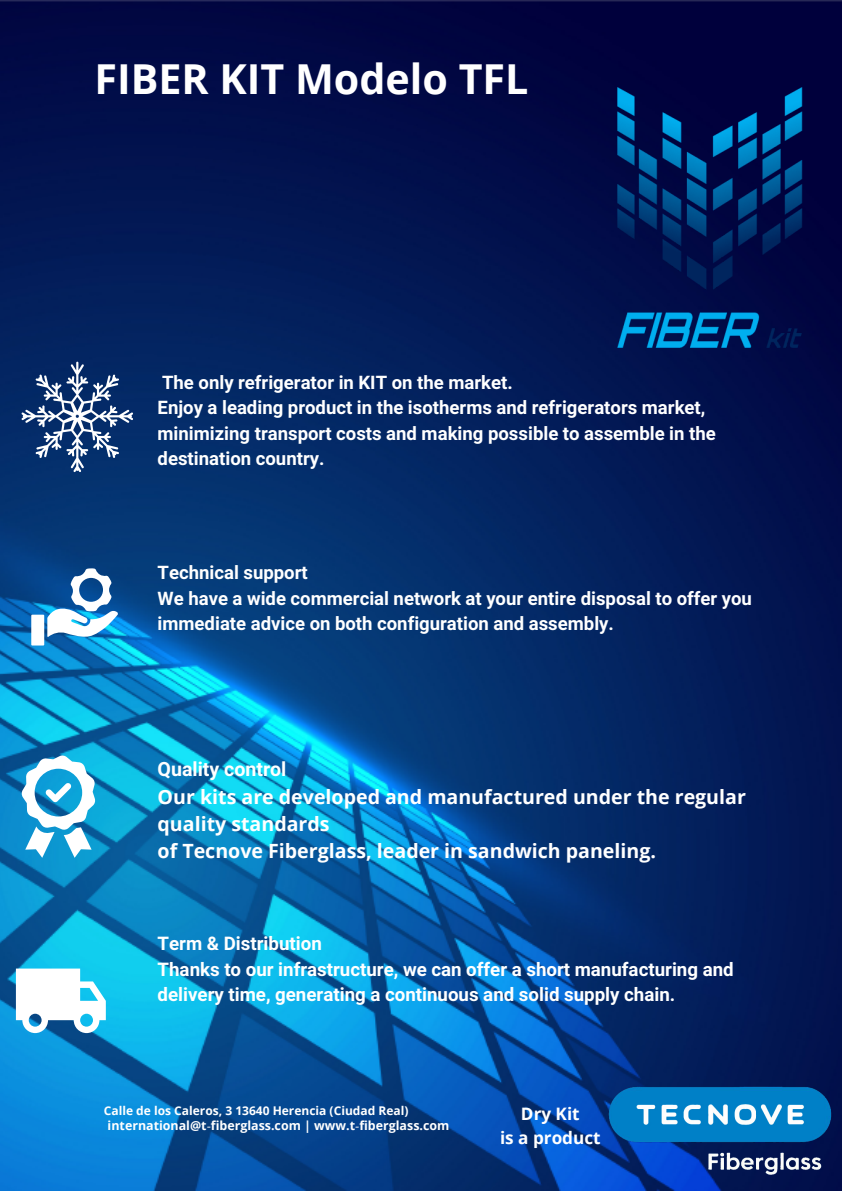
<style>
.page{position:relative;width:842px;height:1191px;background:#fff}
.page>*{position:absolute;margin:0;border:0;box-sizing:border-box;transform-origin:0 0}
.t1{font:700 41.3px "Open Sans";color:#fff}
.t2{font:700 19.6px/27px "Open Sans";color:#fff}
.t3{font:700 19.6px "Araboto";color:#fff}
.t4{font:700 18.7px/25.5px "Araboto";color:#fff}
.t5{font:700 18.6px/25.5px "Araboto";color:#fff}
.t6{font:700 17.2px "Open Sans";color:#fff}
.t7{font:700 12.4px "Open Sans";color:#fff}
.t8{font:700 12px "Open Sans";color:#fff}
.s1{font-family:"Minion Pro"}
</style>
<div class="page">
<img style="left:0;top:0;width:842px;height:1190px">
<img style="left:603px;top:84px;width:215px;height:277px">
<img style="left:492px;top:1050px;width:350px;height:140px">
<svg style="left:47px;top:568px;width:71px;height:69px"></svg>
<div style="left:31px;top:614px;width:13px;height:31px;background:#fff"></div>
<svg style="left:21px;top:755px;width:75px;height:102px"></svg>
<svg style="left:16px;top:968px;width:90px;height:64px"></svg>
<svg style="left:21px;top:361px;width:112px;height:111px;background:#375687"></svg>
<p class="t1" style="left:94px;top:50px;width:435px">FIBER KIT Modelo TFL</p>
<p class="t5" style="left:162px;top:370px;width:352px">The only refrigerator in KIT on the market.</p>
<p class="t5" style="left:158px;top:396px;width:560px">Enjoy a leading product in the isotherms and refrigerators market, minimizing transport costs and making possible to assemble in the destination country.</p>
<p class="t5" style="left:158px;top:560px;width:152px">Technical support</p>
<p class="t5" style="left:158px;top:586px;width:596px">We have a wide commercial network at your entire disposal to offer you immediate advice on both configuration and assembly.</p>
<p class="t3" style="left:158px;top:757px;width:130px">Quality control</p>
<p class="t2" style="left:158px;top:783px;width:590px">Our kits are developed and manufactured under the regular quality standards</p>
<p class="t2" style="left:158px;top:837px;width:500px">of Tecnove Fiberglass, leader in sandwich paneling.</p>
<p class="t4" style="left:158px;top:931px;width:166px">Term &amp; Distribution</p>
<p class="t4" style="left:158px;top:956px;width:578px">Thanks to our infrastructure, we can offer a short manufacturing and delivery time, generating a continuous and solid supply chain.</p>
<p class="t8" style="left:104px;top:1101px;width:306px">Calle de los Caleros, 3 13640 Herencia (Ciudad Real)</p>
<p class="t7" style="left:108px;top:1116px;width:343px">international@t<span class="s1">-</span>fiberglass.com | www.t<span class="s1">-</span>fiberglass.com</p>
<p class="t6" style="left:521px;top:1101px;width:60px">Dry Kit</p>
<p class="t6" style="left:500px;top:1125px;width:102px">is a product</p>
</div>
